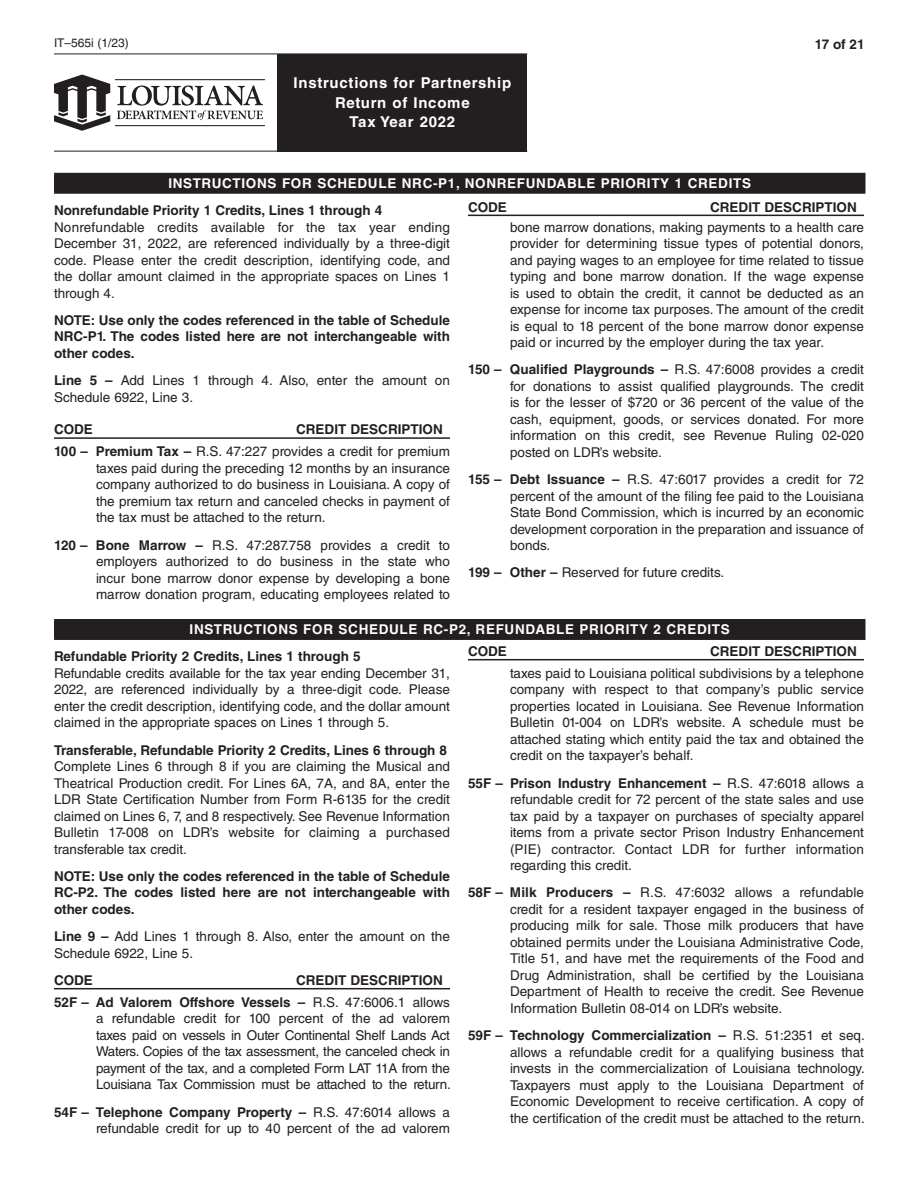
<style>
.page{position:relative;width:918px;height:1188px;background:#fff}
.page>*{position:absolute;margin:0;border:0;box-sizing:border-box;transform-origin:0 0}
.t1{font:700 15px/19.5px "Helvetica LT Std";letter-spacing:.05em;color:#fff;text-align:center}
.Body__Code{font:13.5px/16.5px "Helvetica LT Std";color:#231f20;text-align:justify}
.Body{font:13.5px/16.5px "Helvetica LT Std";color:#231f20;text-align:justify}
.Body-2{font:700 13.5px/16.5px "Helvetica LT Std";color:#231f20;text-align:justify}
.Subhead{font:700 13.5px "Helvetica LT Std";letter-spacing:.05em;color:#fff}
.BodyText{font:700 13.5px "Helvetica LT Std";color:#231f20}
.t2{font:12px "Helvetica LT Std";color:#231f20}
.s1{font-weight:700}
</style>
<div class="page">
<div style="left:278px;top:54px;width:249px;height:97px;background:#231f20"></div>
<hr style="left:54px;top:54px;width:224px;height:1px;background:#231f20">
<hr style="left:54px;top:151px;width:224px;height:1px;background:#231f20">
<hr style="left:278px;top:151px;width:249px;height:1px;background:#231f20">
<svg style="left:54px;top:75px;width:211px;height:56px"></svg>
<div style="left:55px;top:620px;width:810px;height:19px;background:#231f20"></div>
<hr style="left:54px;top:619px;width:812px;height:2px;background:#231f20">
<svg style="left:54px;top:621px;width:1px;height:17px"></svg>
<svg style="left:865px;top:621px;width:1px;height:17px"></svg>
<hr style="left:54px;top:638px;width:812px;height:2px;background:#231f20">
<hr style="left:54px;top:988px;width:396px;height:1px;background:#231f20">
<div style="left:55px;top:174px;width:810px;height:19px;background:#231f20"></div>
<hr style="left:54px;top:173px;width:812px;height:1px;background:#231f20">
<svg style="left:54px;top:174px;width:1px;height:18px"></svg>
<svg style="left:865px;top:174px;width:1px;height:18px"></svg>
<hr style="left:54px;top:192px;width:812px;height:2px;background:#231f20">
<hr style="left:54px;top:437px;width:396px;height:2px;background:#231f20">
<hr style="left:468px;top:215px;width:396px;height:1px;background:#231f20">
<hr style="left:468px;top:659px;width:396px;height:1px;background:#231f20">
<p class="t2" style="left:54px;top:36px;width:76px">IT–565i (1/23)</p>
<p class="Body-2" style="left:815px;top:36px;width:51px">17 of 21</p>
<p class="t1" style="left:294px;top:73px;width:219px">Instructions for Partnership<br>Return of Income<br>Tax Year 2022</p>
<p class="Subhead" style="left:168px;top:175px;width:584px">INSTRUCTIONS FOR SCHEDULE NRC-P1, NONREFUNDABLE PRIORITY 1 CREDITS</p>
<p class="Body-2" style="left:54px;top:202px;width:330px">Nonrefundable Priority 1 Credits, Lines 1 through 4</p>
<p class="Body" style="left:54px;top:219px;width:398px">Nonrefundable credits available for the tax year ending December 31, 2022, are referenced individually by a three-digit code. Please enter the credit description, identifying code, and the dollar amount claimed in the appropriate spaces on Lines 1 through 4.</p>
<p class="Body-2" style="left:54px;top:312px;width:398px">NOTE: Use only the codes referenced in the table of Schedule NRC-P1. The codes listed here are not interchangeable with other codes.</p>
<p class="Body" style="left:54px;top:372px;width:398px"><span class="s1">Line 5 –</span> Add Lines 1 through 4. Also, enter the amount on<br>Schedule 6922, Line 3.</p>
<p class="BodyText" style="left:54px;top:421px;width:41px">CODE</p>
<p class="BodyText" style="left:296px;top:421px;width:148px">CREDIT DESCRIPTION</p>
<p class="Body__Code" style="left:96px;top:443px;width:356px;text-indent:-42px"><span class="s1">100 – Premium Tax –</span> R.S. 47:227 provides a credit for premium taxes paid during the preceding 12 months by an insurance company authorized to do business in Louisiana. A copy of the premium tax return and canceled checks in payment of the tax must be attached to the return.</p>
<p class="Body__Code" style="left:96px;top:537px;width:356px;text-indent:-42px"><span class="s1">120 – Bone Marrow –</span> R.S. 47:287.758 provides a credit to employers authorized to do business in the state who incur bone marrow donor expense by developing a bone marrow donation program, educating employees related to</p>
<p class="BodyText" style="left:468px;top:199px;width:41px">CODE</p>
<p class="BodyText" style="left:710px;top:199px;width:148px">CREDIT DESCRIPTION</p>
<p class="Body__Code" style="left:510px;top:219px;width:356px">bone marrow donations, making payments to a health care provider for determining tissue types of potential donors, and paying wages to an employee for time related to tissue typing and bone marrow donation. If the wage expense is used to obtain the credit, it cannot be deducted as an expense for income tax purposes. The amount of the credit is equal to 18 percent of the bone marrow donor expense paid or incurred by the employer during the tax year.</p>
<p class="Body__Code" style="left:510px;top:361px;width:356px;text-indent:-42px"><span class="s1">150 – Qualified Playgrounds –</span> R.S. 47:6008 provides a credit for donations to assist qualified playgrounds. The credit is for the lesser of $720 or 36 percent of the value of the cash, equipment, goods, or services donated. For more information on this credit, see Revenue Ruling 02-020 posted on LDR’s website.</p>
<p class="Body__Code" style="left:510px;top:471px;width:356px;text-indent:-42px"><span class="s1">155 – Debt Issuance –</span> R.S. 47:6017 provides a credit for 72 percent of the amount of the filing fee paid to the Louisiana State Bond Commission, which is incurred by an economic development corporation in the preparation and issuance of bonds.</p>
<p class="Body__Code" style="left:468px;top:564px;width:258px"><span class="s1">199 – Other –</span> Reserved for future credits.</p>
<p class="Subhead" style="left:190px;top:621px;width:542px">INSTRUCTIONS FOR SCHEDULE RC-P2, REFUNDABLE PRIORITY 2 CREDITS</p>
<p class="Body-2" style="left:54px;top:648px;width:308px">Refundable Priority 2 Credits, Lines 1 through 5</p>
<p class="Body" style="left:54px;top:665px;width:398px">Refundable credits available for the tax year ending December 31, 2022, are referenced individually by a three-digit code. Please enter the credit description, identifying code, and the dollar amount claimed in the appropriate spaces on Lines 1 through 5.</p>
<p class="Body-2" style="left:54px;top:741px;width:395px">Transferable, Refundable Priority 2 Credits, Lines 6 through 8</p>
<p class="Body" style="left:54px;top:758px;width:398px">Complete Lines 6 through 8 if you are claiming the Musical and Theatrical Production credit. For Lines 6A, 7A, and 8A, enter the LDR State Certification Number from Form R-6135 for the credit claimed on Lines 6, 7, and 8 respectively. See Revenue Information Bulletin 17-008 on LDR’s website for claiming a purchased transferable tax credit.</p>
<p class="Body-2" style="left:54px;top:868px;width:397px">NOTE: Use only the codes referenced in the table of Schedule RC-P2. The codes listed here are not interchangeable with other codes.</p>
<p class="Body" style="left:54px;top:928px;width:397px"><span class="s1">Line 9 –</span> Add Lines 1 through 8. Also, enter the amount on the<br>Schedule 6922, Line 5.</p>
<p class="BodyText" style="left:54px;top:972px;width:41px">CODE</p>
<p class="BodyText" style="left:296px;top:972px;width:148px">CREDIT DESCRIPTION</p>
<p class="Body__Code" style="left:96px;top:994px;width:356px;text-indent:-42px"><span class="s1">52F – Ad Valorem Offshore Vessels –</span> R.S. 47:6006.1 allows a refundable credit for 100 percent of the ad valorem taxes paid on vessels in Outer Continental Shelf Lands Act Waters. Copies of the tax assessment, the canceled check in payment of the tax, and a completed Form LAT 11A from the Louisiana Tax Commission must be attached to the return.</p>
<p class="Body__Code" style="left:54px;top:1104px;width:398px;text-align:right"><span class="s1">54F – Telephone Company Property –</span> R.S. 47:6014 allows a refundable credit for up to 40 percent of the ad valorem</p>
<p class="BodyText" style="left:468px;top:643px;width:41px">CODE</p>
<p class="BodyText" style="left:710px;top:643px;width:148px">CREDIT DESCRIPTION</p>
<p class="Body__Code" style="left:510px;top:665px;width:356px">taxes paid to Louisiana political subdivisions by a telephone company with respect to that company’s public service properties located in Louisiana. See Revenue Information Bulletin 01-004 on LDR’s website. A schedule must be attached stating which entity paid the tax and obtained the credit on the taxpayer’s behalf.</p>
<p class="Body__Code" style="left:510px;top:775px;width:356px;text-indent:-42px"><span class="s1">55F – Prison Industry Enhancement –</span> R.S. 47:6018 allows a refundable credit for 72 percent of the state sales and use tax paid by a taxpayer on purchases of specialty apparel items from a private sector Prison Industry Enhancement (PIE) contractor. Contact LDR for further information regarding this credit.</p>
<p class="Body__Code" style="left:510px;top:884px;width:356px;text-indent:-42px"><span class="s1">58F – Milk Producers –</span> R.S. 47:6032 allows a refundable credit for a resident taxpayer engaged in the business of producing milk for sale. Those milk producers that have obtained permits under the Louisiana Administrative Code, Title 51, and have met the requirements of the Food and Drug Administration, shall be certified by the Louisiana Department of Health to receive the credit. See Revenue Information Bulletin 08-014 on LDR’s website.</p>
<p class="Body__Code" style="left:510px;top:1027px;width:356px;text-indent:-42px"><span class="s1">59F – Technology Commercialization –</span> R.S. 51:2351 et seq. allows a refundable credit for a qualifying business that invests in the commercialization of Louisiana technology.<br>Taxpayers must apply to the Louisiana Department of Economic Development to receive certification. A copy of the certification of the credit must be attached to the return.</p>
</div>
